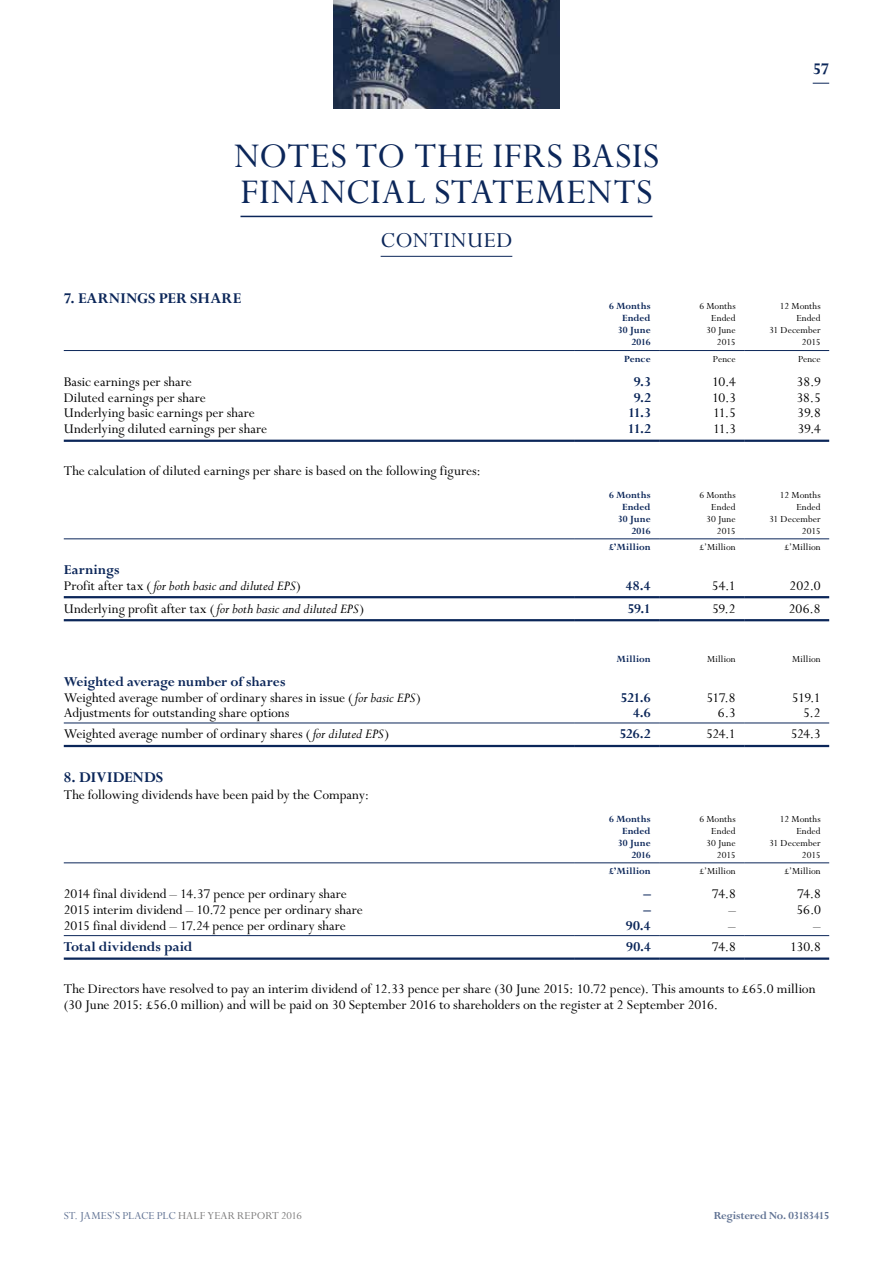
<style>
.page{position:relative;width:893px;height:1263px;background:#fff}
.page>*{position:absolute;margin:0;border:0;box-sizing:border-box;transform-origin:0 0}
.t1{font:39px/36px "Perpetua Std";letter-spacing:.015em;color:#0b2659}
.t2{font:24px "Perpetua Std";letter-spacing:.02em;color:#0b2659}
.t3{font:700 18px "Perpetua Std";color:#0b2659}
.t4{font:700 16.5px "Perpetua Std";letter-spacing:.005em;color:#0b2659}
.t5{font:15px/15.3px "Perpetua Std";letter-spacing:-.005em;color:#000}
.t6{font:700 15px "Perpetua Std";letter-spacing:-.01em;color:#0b2659}
.t7{font:italic 15px/15.3px "Perpetua Std";letter-spacing:-.005em;color:#000}
.t8{font:12px "Perpetua Std";letter-spacing:.005em;color:#607293}
.t9{font:700 12px "Perpetua Std";letter-spacing:-.015em;color:#607293}
.t10{font:10.5px/12px "Perpetua Std";letter-spacing:.005em;color:#000;text-align:right}
.t11{font:700 10.5px/12px "Perpetua Std";color:#0b2659;text-align:right}
.t12{font:700 10.5px "Perpetua Std";letter-spacing:.02em;color:#0b2659}
.s1{font-weight:700;font-style:normal;color:#0b2659}
.s2{font-style:normal}
.s3{font-style:italic}
.s4{font-weight:700;color:#0b2659}
.s5{color:#7c7b7b}
</style>
<div class="page">
<svg style="left:813px;top:83px;width:16px;height:1px"></svg>
<img style="left:333px;top:0;width:227px;height:108px">
<hr style="left:64px;top:350px;width:510px;height:1px;background:#0b2659">
<hr style="left:574px;top:350px;width:85px;height:1px;background:#0b2659">
<hr style="left:659px;top:350px;width:85px;height:1px;background:#0b2659">
<hr style="left:744px;top:350px;width:85px;height:1px;background:#0b2659">
<hr style="left:64px;top:440px;width:510px;height:2px;background:#0b2659">
<hr style="left:574px;top:440px;width:85px;height:2px;background:#0b2659">
<hr style="left:659px;top:440px;width:85px;height:2px;background:#0b2659">
<hr style="left:744px;top:440px;width:85px;height:2px;background:#0b2659">
<hr style="left:64px;top:596px;width:510px;height:2px;background:#0b2659">
<hr style="left:574px;top:596px;width:85px;height:2px;background:#0b2659">
<hr style="left:659px;top:596px;width:85px;height:2px;background:#0b2659">
<hr style="left:744px;top:596px;width:85px;height:2px;background:#0b2659">
<hr style="left:64px;top:538px;width:510px;height:1px;background:#0b2659">
<hr style="left:574px;top:538px;width:85px;height:1px;background:#0b2659">
<hr style="left:659px;top:538px;width:85px;height:1px;background:#0b2659">
<hr style="left:744px;top:538px;width:85px;height:1px;background:#0b2659">
<hr style="left:64px;top:723px;width:510px;height:1px;background:#0b2659">
<hr style="left:574px;top:723px;width:85px;height:1px;background:#0b2659">
<hr style="left:659px;top:723px;width:85px;height:1px;background:#0b2659">
<hr style="left:744px;top:723px;width:85px;height:1px;background:#0b2659">
<hr style="left:64px;top:619px;width:510px;height:2px;background:#0b2659">
<hr style="left:574px;top:619px;width:85px;height:2px;background:#0b2659">
<hr style="left:659px;top:619px;width:85px;height:2px;background:#0b2659">
<hr style="left:744px;top:619px;width:85px;height:2px;background:#0b2659">
<hr style="left:64px;top:745px;width:510px;height:2px;background:#0b2659">
<hr style="left:574px;top:745px;width:85px;height:2px;background:#0b2659">
<hr style="left:659px;top:745px;width:85px;height:2px;background:#0b2659">
<hr style="left:744px;top:745px;width:85px;height:2px;background:#0b2659">
<hr style="left:64px;top:862px;width:510px;height:1px;background:#0b2659">
<hr style="left:574px;top:862px;width:85px;height:1px;background:#0b2659">
<hr style="left:659px;top:862px;width:85px;height:1px;background:#0b2659">
<hr style="left:744px;top:862px;width:85px;height:1px;background:#0b2659">
<hr style="left:64px;top:935px;width:510px;height:1px;background:#0b2659">
<hr style="left:574px;top:935px;width:85px;height:1px;background:#0b2659">
<hr style="left:659px;top:935px;width:85px;height:1px;background:#0b2659">
<hr style="left:744px;top:935px;width:85px;height:1px;background:#0b2659">
<hr style="left:64px;top:957px;width:510px;height:3px;background:#0b2659">
<hr style="left:574px;top:957px;width:85px;height:3px;background:#0b2659">
<hr style="left:659px;top:957px;width:85px;height:3px;background:#0b2659">
<hr style="left:744px;top:957px;width:85px;height:3px;background:#0b2659">
<hr style="left:240px;top:216px;width:412px;height:1px;background:#0b2659">
<hr style="left:381px;top:256px;width:131px;height:1px;background:#0b2659">
<h1 class="t1" style="left:234px;top:139px;width:426px">NOTES TO THE IFRS BASIS<br>FINANCIAL STATEMENTS</h1>
<h2 class="t2" style="left:381px;top:228px;width:133px">CONTINUED</h2>
<p class="t3" style="left:813px;top:60px;width:18px">57</p>
<p class="t4" style="left:64px;top:290px;width:179px">7. EARNINGS PER SHARE</p>
<p class="t11" style="left:609px;top:300px;width:43px">6 Months<br>Ended<br>30 June<br>2016</p>
<p class="t10" style="left:699px;top:301px;width:38px">6 Months<br>Ended<br>30 June<br>2015</p>
<p class="t10" style="left:769px;top:301px;width:53px">12 Months<br>Ended<br>31 December<br>2015</p>
<p class="t11" style="left:624px;top:353px;width:28px">Pence</p>
<p class="t10" style="left:713px;top:353px;width:24px">Pence</p>
<p class="t10" style="left:798px;top:353px;width:24px">Pence</p>
<p class="t5" style="left:64px;top:374px;width:130px">Basic earnings per share</p>
<p class="t6" style="left:634px;top:374px;width:18px">9.3</p>
<p class="t5" style="left:712px;top:374px;width:25px">10.4</p>
<p class="t5" style="left:796px;top:374px;width:26px">38.9</p>
<p class="t5" style="left:64px;top:390px;width:144px">Diluted earnings per share</p>
<p class="t6" style="left:634px;top:389px;width:19px">9.2</p>
<p class="t5" style="left:712px;top:390px;width:25px">10.3</p>
<p class="t5" style="left:796px;top:390px;width:26px">38.5</p>
<p class="t5" style="left:64px;top:406px;width:193px">Underlying basic earnings per share</p>
<p class="t6" style="left:628px;top:405px;width:24px">11.3</p>
<p class="t5" style="left:713px;top:406px;width:24px">11.5</p>
<p class="t5" style="left:797px;top:406px;width:25px">39.8</p>
<p class="t5" style="left:64px;top:422px;width:205px">Underlying diluted earnings per share</p>
<p class="t6" style="left:628px;top:421px;width:24px">11.2</p>
<p class="t5" style="left:713px;top:422px;width:24px">11.3</p>
<p class="t5" style="left:798px;top:422px;width:25px">39.4</p>
<p class="t5" style="left:64px;top:463px;width:419px">The calculation of diluted earnings per share is based on the following figures:</p>
<p class="t11" style="left:609px;top:489px;width:43px">6 Months<br>Ended<br>30 June<br>2016</p>
<p class="t10" style="left:699px;top:489px;width:38px">6 Months<br>Ended<br>30 June<br>2015</p>
<p class="t10" style="left:769px;top:489px;width:53px">12 Months<br>Ended<br>31 December<br>2015</p>
<p class="t12" style="left:609px;top:542px;width:43px">£’Million</p>
<p class="t10" style="left:699px;top:542px;width:38px">£’Million</p>
<p class="t10" style="left:784px;top:542px;width:38px">£’Million</p>
<p class="t7" style="left:64px;top:563px;width:239px"><span class="s1">Earnings<br></span><span class="s2">Profit after tax (</span>for both basic and diluted EPS<span class="s2">)</span></p>
<p class="t6" style="left:626px;top:577px;width:26px">48.4</p>
<p class="t5" style="left:712px;top:578px;width:25px">54.1</p>
<p class="t5" style="left:790px;top:578px;width:33px">202.0</p>
<p class="t5" style="left:64px;top:601px;width:302px">Underlying profit after tax (<span class="s3">for both basic and diluted EPS</span>)</p>
<p class="t6" style="left:627px;top:600px;width:25px">59.1</p>
<p class="t5" style="left:712px;top:601px;width:25px">59.2</p>
<p class="t5" style="left:789px;top:601px;width:33px">206.8</p>
<p class="t12" style="left:616px;top:654px;width:36px">Million</p>
<p class="t10" style="left:707px;top:654px;width:30px">Million</p>
<p class="t10" style="left:792px;top:654px;width:30px">Million</p>
<p class="t5" style="left:64px;top:675px;width:359px"><span class="s4">Weighted average number of shares<br></span>Weighted average number of ordinary shares in issue (<span class="s3">for basic EPS</span>)</p>
<p class="t6" style="left:620px;top:689px;width:32px">521.6</p>
<p class="t5" style="left:706px;top:690px;width:31px">517.8</p>
<p class="t5" style="left:792px;top:690px;width:30px">519.1</p>
<p class="t5" style="left:64px;top:706px;width:227px">Adjustments for outstanding share options</p>
<p class="t6" style="left:633px;top:705px;width:19px">4.6</p>
<p class="t5" style="left:718px;top:706px;width:19px">6.3</p>
<p class="t5" style="left:803px;top:706px;width:19px">5.2</p>
<p class="t5" style="left:64px;top:727px;width:327px">Weighted average number of ordinary shares (<span class="s3">for diluted EPS</span>)</p>
<p class="t6" style="left:619px;top:726px;width:33px">526.2</p>
<p class="t5" style="left:706px;top:727px;width:31px">524.1</p>
<p class="t5" style="left:791px;top:727px;width:32px">524.3</p>
<p class="t4" style="left:64px;top:769px;width:101px">8. DIVIDENDS</p>
<p class="t5" style="left:64px;top:787px;width:307px">The following dividends have been paid by the Company:</p>
<p class="t11" style="left:609px;top:813px;width:43px">6 Months<br>Ended<br>30 June<br>2016</p>
<p class="t10" style="left:699px;top:813px;width:38px">6 Months<br>Ended<br>30 June<br>2015</p>
<p class="t10" style="left:769px;top:813px;width:53px">12 Months<br>Ended<br>31 December<br>2015</p>
<p class="t12" style="left:609px;top:866px;width:43px">£’Million</p>
<p class="t10" style="left:699px;top:866px;width:38px">£’Million</p>
<p class="t10" style="left:784px;top:866px;width:38px">£’Million</p>
<p class="t5" style="left:64px;top:887px;width:285px">2014 final dividend – 14.37 pence per ordinary share</p>
<p class="t6" style="left:643px;top:886px;width:9px">–</p>
<p class="t5" style="left:712px;top:887px;width:26px">74.8</p>
<p class="t5" style="left:797px;top:887px;width:26px">74.8</p>
<p class="t5" style="left:64px;top:902px;width:301px">2015 interim dividend – 10.72 pence per ordinary share</p>
<p class="t6" style="left:643px;top:902px;width:9px">–</p>
<p class="t5" style="left:728px;top:902px;width:9px">–</p>
<p class="t5" style="left:796px;top:902px;width:26px">56.0</p>
<p class="t5" style="left:64px;top:918px;width:284px">2015 final dividend – 17.24 pence per ordinary share</p>
<p class="t6" style="left:626px;top:917px;width:26px">90.4</p>
<p class="t6" style="left:64px;top:939px;width:130px">Total dividends paid</p>
<p class="t6" style="left:626px;top:939px;width:26px">90.4</p>
<p class="t5" style="left:712px;top:939px;width:26px">74.8</p>
<p class="t5" style="left:790px;top:939px;width:32px">130.8</p>
<p class="t5" style="left:64px;top:981px;width:753px;line-height:16.5px">The Directors have resolved to pay an interim dividend of 12.33 pence per share (30 June 2015: 10.72 pence). This amounts to £65.0 million (30 June 2015: £56.0 million) and will be paid on 30 September 2016 to shareholders on the register at 2 September 2016.</p>
<p class="t8" style="left:64px;top:1209px;width:240px">ST. JAMES’S PLACE PLC <span class="s5">HALF YEAR REPORT 2016</span></p>
<p class="t9" style="left:714px;top:1209px;width:117px">Registered No. 03183415</p>
</div>
